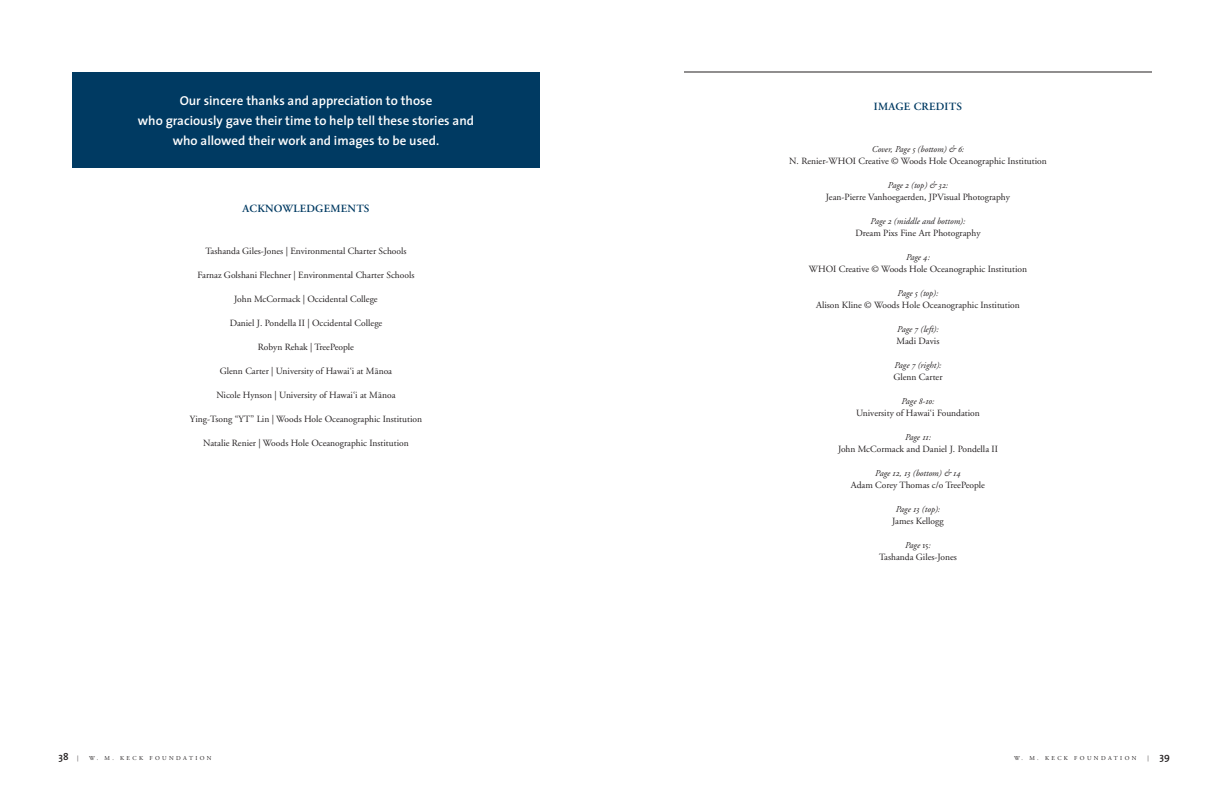
<style>
.page{position:relative;width:1224px;height:792px;background:#fff}
.page>*{position:absolute;margin:0;border:0;box-sizing:border-box;transform-origin:0 0}
.text{font:600 13px/20px "The Sans";color:#fff;text-align:center}
.text-2{font:600 11px "Adobe Garamond";letter-spacing:.025em;color:#003a62}
.t1{font:600 10px "The Sans";color:#231f20}
.text-3{font:9.5px "Adobe Garamond";color:#231f20}
.text-4{font:italic 9px "Adobe Garamond";color:#231f20}
.t2{font:6px "Adobe Garamond";letter-spacing:.4em;color:#231f20}
.s1{font-family:"Adobe Garamond Exp"}
.s2{font-family:"Adobe Garamond Exp";font-style:normal}
.s3{font-family:"Adobe Garamond";font-weight:400;font-size:6px}
</style>
<div class="page">
<div style="left:72px;top:72px;width:468px;height:96px;background:#003a62"></div>
<hr style="left:684px;top:72px;width:468px;height:1px;background:#231f20">
<p class="text" style="left:138px;top:90px;width:338px">Our sincere thanks and appreciation to those<br>who graciously gave their time to help tell these stories and who allowed their work and images to be used.</p>
<p class="text-2" style="left:242px;top:203px;width:129px">ACKNOWLEDGEMENTS</p>
<p class="text-3" style="left:205px;top:246px;width:203px">Tashanda Giles-Jones | Environmental Charter Schools</p>
<p class="text-3" style="left:198px;top:270px;width:218px">Farnaz Golshani Flechner | Environmental Charter Schools</p>
<p class="text-3" style="left:234px;top:294px;width:145px">John McCormack | Occidental College</p>
<p class="text-3" style="left:230px;top:318px;width:154px">Daniel J. Pondella II | Occidental College</p>
<p class="text-3" style="left:258px;top:342px;width:98px">Robyn Rehak | TreePeople</p>
<p class="text-3" style="left:220px;top:366px;width:174px">Glenn Carter | University of Hawai‘i at M¯anoa</p>
<p class="text-3" style="left:216px;top:390px;width:181px">Nicole Hynson | University of Hawai‘i at M¯anoa</p>
<p class="text-3" style="left:190px;top:414px;width:234px">Ying-Tsong “YT” Lin | Woods Hole Oceanographic Institution</p>
<p class="text-3" style="left:203px;top:438px;width:207px">Natalie Renier | Woods Hole Oceanographic Institution</p>
<p class="text-2" style="left:874px;top:101px;width:90px">IMAGE CREDITS</p>
<p class="text-4" style="left:872px;top:144px;width:94px">Cover, Page <span class="s1">5</span> (bottom) &amp; <span class="s1">6</span>:</p>
<p class="text-3" style="left:789px;top:156px;width:259px">N. Renier-WHOI Creative © Woods Hole Oceanographic Institution</p>
<p class="text-4" style="left:888px;top:180px;width:62px">Page <span class="s1">2</span> (top) &amp; <span class="s1">32</span>:</p>
<p class="text-3" style="left:826px;top:192px;width:186px">Jean-Pierre Vanhoegaerden, JPVisual Photography</p>
<p class="text-4" style="left:871px;top:216px;width:96px">Page <span class="s1">2</span> (middle and bottom):</p>
<p class="text-3" style="left:856px;top:228px;width:126px">Dream Pixs Fine Art Photography</p>
<p class="text-4" style="left:906px;top:252px;width:25px">Page <span class="s1">4</span>:</p>
<p class="text-3" style="left:809px;top:264px;width:220px">WHOI Creative © Woods Hole Oceanographic Institution</p>
<p class="text-4" style="left:898px;top:288px;width:42px">Page <span class="s1">5</span> (top):</p>
<p class="text-3" style="left:816px;top:300px;width:205px">Alison Kline © Woods Hole Oceanographic Institution</p>
<p class="text-4" style="left:897px;top:324px;width:43px">Page <span class="s1">7</span> (left):</p>
<p class="text-3" style="left:897px;top:336px;width:44px">Madi Davis</p>
<p class="text-4" style="left:894px;top:360px;width:49px">Page <span class="s1">7</span> (right):</p>
<p class="text-3" style="left:893px;top:372px;width:51px">Glenn Carter</p>
<p class="text-4" style="left:901px;top:396px;width:35px">Page <span class="s1">8-10</span>:</p>
<p class="text-3" style="left:856px;top:408px;width:125px">University of Hawai‘i Foundation</p>
<p class="text-4" style="left:905px;top:432px;width:27px">Page <span class="s1">11</span>:</p>
<p class="text-3" style="left:838px;top:444px;width:161px">John McCormack and Daniel J. Pondella II</p>
<p class="text-4" style="left:875px;top:468px;width:87px">Page <span class="s1">12, 13</span> (bottom) &amp; <span class="s1">14</span></p>
<p class="text-3" style="left:851px;top:480px;width:136px">Adam Corey Thomas c/o TreePeople</p>
<p class="text-4" style="left:896px;top:504px;width:46px">Page <span class="s1">13</span> (top):</p>
<p class="text-3" style="left:892px;top:516px;width:53px">James Kellogg</p>
<p class="text-4" style="left:905px;top:540px;width:27px">Page <span class="s2">15</span>:</p>
<p class="text-3" style="left:879px;top:552px;width:79px">Tashanda Giles-Jones</p>
<p class="t1" style="left:58px;top:749px;width:21px">38 <span class="s3">|</span></p>
<p class="t2" style="left:89px;top:755px;width:124px">W. M. KECK FOUNDATION</p>
<p class="t2" style="left:1014px;top:755px;width:124px">W. M. KECK FOUNDATION</p>
<p class="t1" style="left:1147px;top:749px;width:24px"><span class="s3">|</span> 39</p>
</div>
